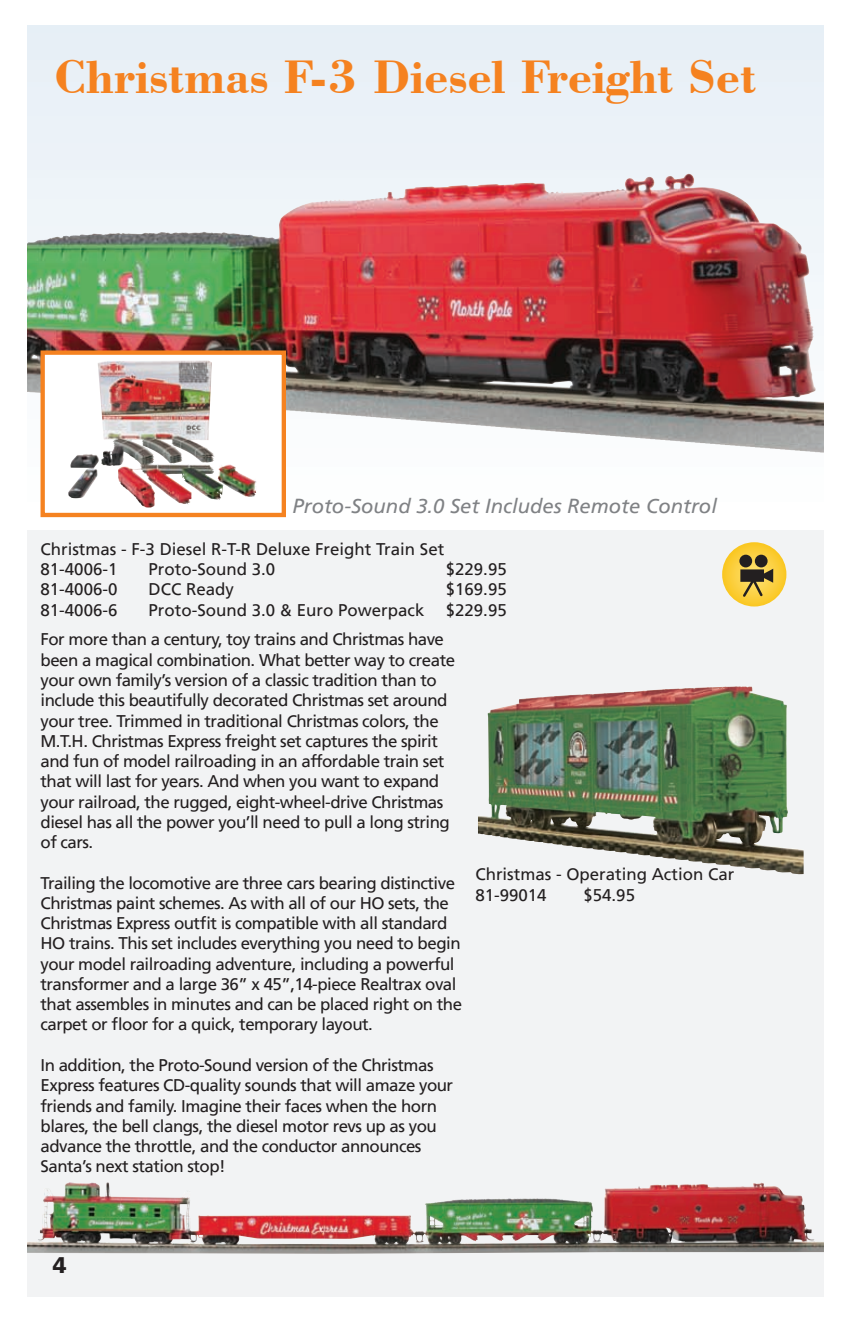
<style>
.page{position:relative;width:851px;height:1317px;background:#fff}
.page>*{position:absolute;margin:0;border:0;box-sizing:border-box;transform-origin:0 0}
.t1{font:700 49.5px "Bodoni BT";color:#f58220}
.t2{font:900 22.5px "Frutiger LT";color:#231f20}
.t3{font:italic 20.25px "Frutiger LT";color:#808285}
.t4{font:16.88px/20.2px "Frutiger LT";letter-spacing:-.03em;color:#231f20}
.t5{font:16.88px/20.2px "Frutiger LT";color:#231f20}
</style>
<div class="page">
<div style="left:27px;top:530px;width:797px;height:766px;background:#f2f3f4"></div>
<svg style="left:27px;top:25px;width:797px;height:492px"></svg>
<img style="left:27px;top:174px;width:659px;height:228px">
<img style="left:27px;top:1182px;width:797px;height:71px">
<img style="left:478px;top:686px;width:325px;height:188px">
<img style="left:46px;top:355px;width:235px;height:157px">
<img style="left:98px;top:360px;width:64px;height:139px">
<div style="left:41px;top:350px;width:245px;height:167px;border:4px solid #f58220"></div>
<svg style="left:722px;top:542px;width:64px;height:64px;background:#f9cb36"></svg>
<div style="left:739px;top:554px;width:13px;height:13px;background:#231f20;border-radius:50%"></div>
<div style="left:754px;top:554px;width:13px;height:13px;background:#231f20;border-radius:50%"></div>
<svg style="left:740px;top:568px;width:33px;height:28px"></svg>
<h1 class="t1" style="left:54px;top:46px;width:703px">Christmas F-3 Diesel Freight Set</h1>
<p class="t3" style="left:292px;top:494px;width:426px">Proto-Sound 3.0 Set Includes Remote Control</p>
<p class="t5" style="left:40px;top:539px;width:405px">Christmas - F-3 Diesel R-T-R Deluxe Freight Train Set<br>81-4006-1</p>
<p class="t5" style="left:148px;top:559px;width:128px">Proto-Sound 3.0</p>
<p class="t4" style="left:446px;top:559px;width:62px">$229.95</p>
<p class="t4" style="left:40px;top:579px;width:78px">81-4006-0</p>
<p class="t5" style="left:148px;top:579px;width:87px">DCC Ready</p>
<p class="t4" style="left:446px;top:579px;width:62px">$169.95</p>
<p class="t4" style="left:40px;top:599px;width:78px">81-4006-6</p>
<p class="t5" style="left:148px;top:599px;width:277px">Proto-Sound 3.0 &amp; Euro Powerpack</p>
<p class="t4" style="left:445px;top:599px;width:62px">$229.95</p>
<p class="t4" style="left:40px;top:629px;width:416px">For more than a century, toy trains and Christmas have been a magical combination. What better way to create your own family’s version of a classic tradition than to include this beautifully decorated Christmas set around your tree. Trimmed in traditional Christmas colors, the M.T.H. Christmas Express freight set captures the spirit and fun of model railroading in an affordable train set that will last for years. And when you want to expand your railroad, the rugged, eight-wheel-drive Christmas diesel has all the power you’ll need to pull a long string of cars.</p>
<p class="t4" style="left:40px;top:872px;width:423px">Trailing the locomotive are three cars bearing distinctive Christmas paint schemes. As with all of our HO sets, the Christmas Express outfit is compatible with all standard HO trains. This set includes everything you need to begin your model railroading adventure, including a powerful transformer and a large 36” x 45”,14-piece Realtrax oval that assembles in minutes and can be placed right on the carpet or floor for a quick, temporary layout.</p>
<p class="t4" style="left:40px;top:1054px;width:414px">In addition, the Proto-Sound version of the Christmas Express features CD-quality sounds that will amaze your friends and family. Imagine their faces when the horn blares, the bell clangs, the diesel motor revs up as you advance the throttle, and the conductor announces Santa’s next station stop!</p>
<p class="t5" style="left:475px;top:864px;width:260px">Christmas - Operating Action Car<br>81-99014</p>
<p class="t4" style="left:583px;top:884px;width:53px">$54.95</p>
<h2 class="t2" style="left:53px;top:1251px;width:15px">4</h2>
</div>
